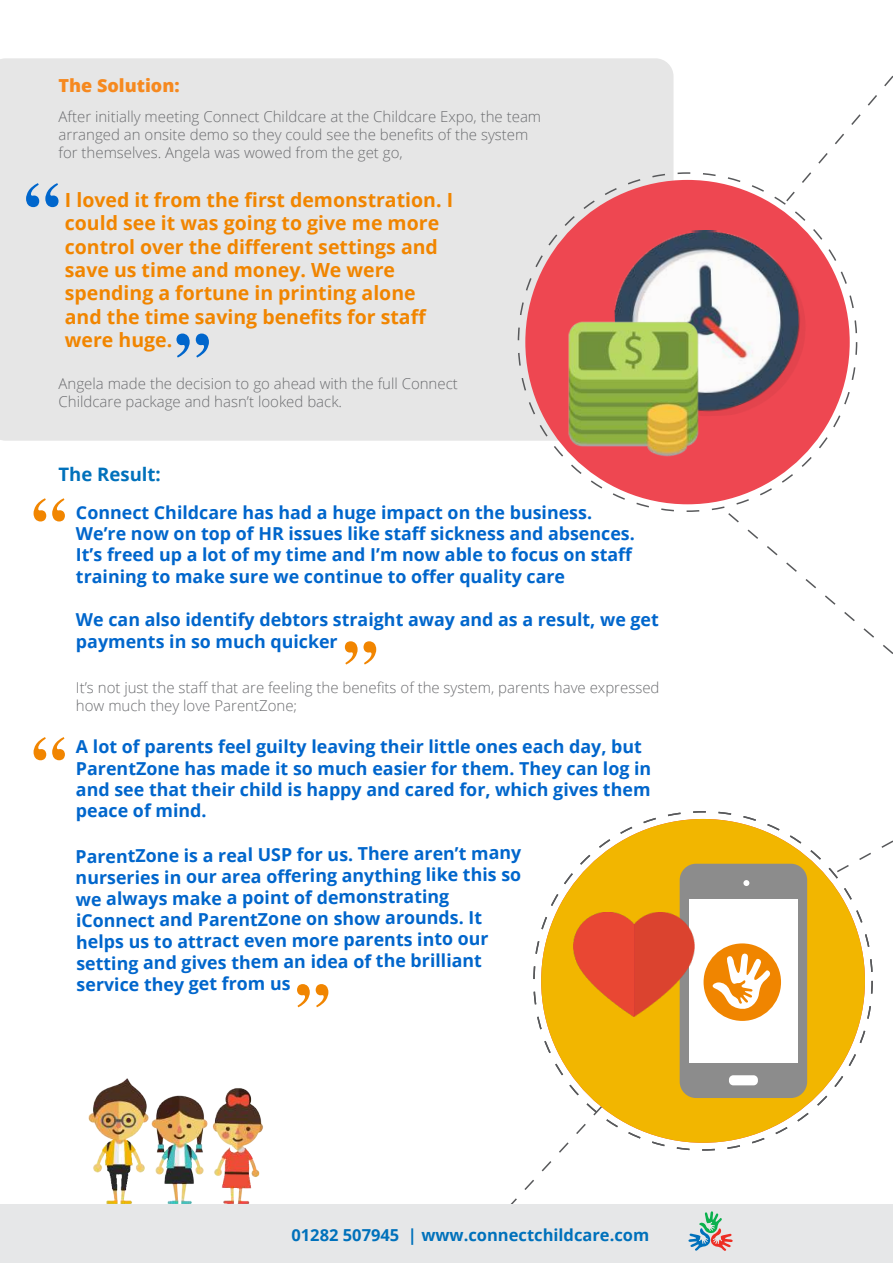
<style>
.page{position:relative;width:893px;height:1263px;background:#fff}
.page>*{position:absolute;margin:0;border:0;box-sizing:border-box;transform-origin:0 0}
.t1{font:700 71.55px "Times";color:#06c}
.t2{font:700 69.15px "Times";color:#f18500}
.t3{font:700 19.5px/23.4px "Open Sans";color:#f18500}
.t4{font:700 18.6px "Open Sans";color:#0071bb}
.t5{font:800 18px "Open Sans";color:#f6891f}
.t6{font:700 17.85px/21.5px "Open Sans";color:#06c}
.t7{font:700 16.5px "Open Sans";color:#0071bb}
.t8{font:300 15px/18px "Open Sans";color:#6d6e71}
</style>
<div class="page">
<svg style="left:796px;top:839px;width:97px;height:56px"></svg>
<svg style="left:501px;top:1103px;width:104px;height:102px"></svg>
<div style="left:541px;top:819px;width:324px;height:324px;background:#f2b600;border-radius:50%"></div>
<div style="left:0;top:58px;width:673px;height:383px;background:#e6e6e6"></div>
<img style="left:85px;top:1078px;width:182px;height:127px">
<div style="left:0;top:1205px;width:893px;height:58px;background:#e6e7e8"></div>
<svg style="left:688px;top:1211px;width:45px;height:40px"></svg>
<div style="left:525px;top:180px;width:325px;height:324px;background:#ee4751;border-radius:50%"></div>
<div style="left:680px;top:864px;width:127px;height:234px;background:#8c8c8c;border-radius:16px"></div>
<div style="left:689px;top:899px;width:109px;height:163px;background:#fff"></div>
<div style="left:729px;top:1075px;width:29px;height:10px;background:#fff;border-radius:4px"></div>
<svg style="left:743px;top:880px;width:6px;height:6px"></svg>
<div style="left:704px;top:943px;width:77px;height:78px;background:#f08500;border-radius:50%"></div>
<svg style="left:713px;top:954px;width:57px;height:55px"></svg>
<svg style="left:786px;top:75px;width:107px;height:127px"></svg>
<svg style="left:720px;top:506px;width:173px;height:148px"></svg>
<img style="left:615px;top:227px;width:194px;height:188px">
<img style="left:553px;top:308px;width:162px;height:162px">
<img style="left:573px;top:912px;width:121px;height:105px">
<p class="t5" style="left:59px;top:72px;width:123px">The Solution:</p>
<p class="t8" style="left:59px;top:107px;width:484px">After initially meeting Connect Childcare at the Childcare Expo, the team arranged an onsite demo so they could see the benefits of the system for themselves. Angela was wowed from the get go,</p>
<p class="t3" style="left:65px;top:187px;width:390px">I loved it from the first demonstration. I could see it was going to give me more control over the different settings and save us time and money. We were spending a fortune in printing alone and the time saving benefits for staff were huge.</p>
<p class="t8" style="left:59px;top:374px;width:401px">Angela made the decision to go ahead with the full Connect<br>Childcare package and hasn’t looked back.</p>
<h1 class="t1" style="left:24px;top:140px;width:37px">“</h1>
<h1 class="t1" style="left:211px;top:401px;width:37px;rotate:-180deg">“</h1>
<p class="t4" style="left:59px;top:461px;width:104px">The Result:</p>
<p class="t6" style="left:76px;top:501px;width:560px">Connect Childcare has had a huge impact on the business.<br>We’re now on top of HR issues like staff sickness and absences.<br>It’s freed up a lot of my time and I’m now able to focus on staff training to make sure we continue to offer quality care</p>
<h2 class="t2" style="left:31px;top:456px;width:36px">“</h2>
<p class="t6" style="left:76px;top:609px;width:584px">We can also identify debtors straight away and as a result, we get payments in so much quicker</p>
<h2 class="t2" style="left:378px;top:706px;width:36px;rotate:-180deg">“</h2>
<h2 class="t2" style="left:31px;top:695px;width:36px">“</h2>
<p class="t8" style="left:76px;top:678px;width:585px">It’s not just the staff that are feeling the benefits of the system, parents have expressed how much they love ParentZone;</p>
<p class="t6" style="left:76px;top:736px;width:577px">A lot of parents feel guilty leaving their little ones each day, but ParentZone has made it so much easier for them. They can log in and see that their child is happy and cared for, which gives them peace of mind.</p>
<p class="t6" style="left:75px;top:843px;width:447px">ParentZone is a real USP for us. There aren’t many nurseries in our area offering anything like this so we always make a point of demonstrating iConnect and ParentZone on show arounds. It helps us to attract even more parents into our setting and gives them an idea of the brilliant service they get from us</p>
<h2 class="t2" style="left:331px;top:1049px;width:36px;rotate:-180deg">“</h2>
<p class="t7" style="left:291px;top:1224px;width:359px">01282 507945 | www.connectchildcare.com</p>
</div>
